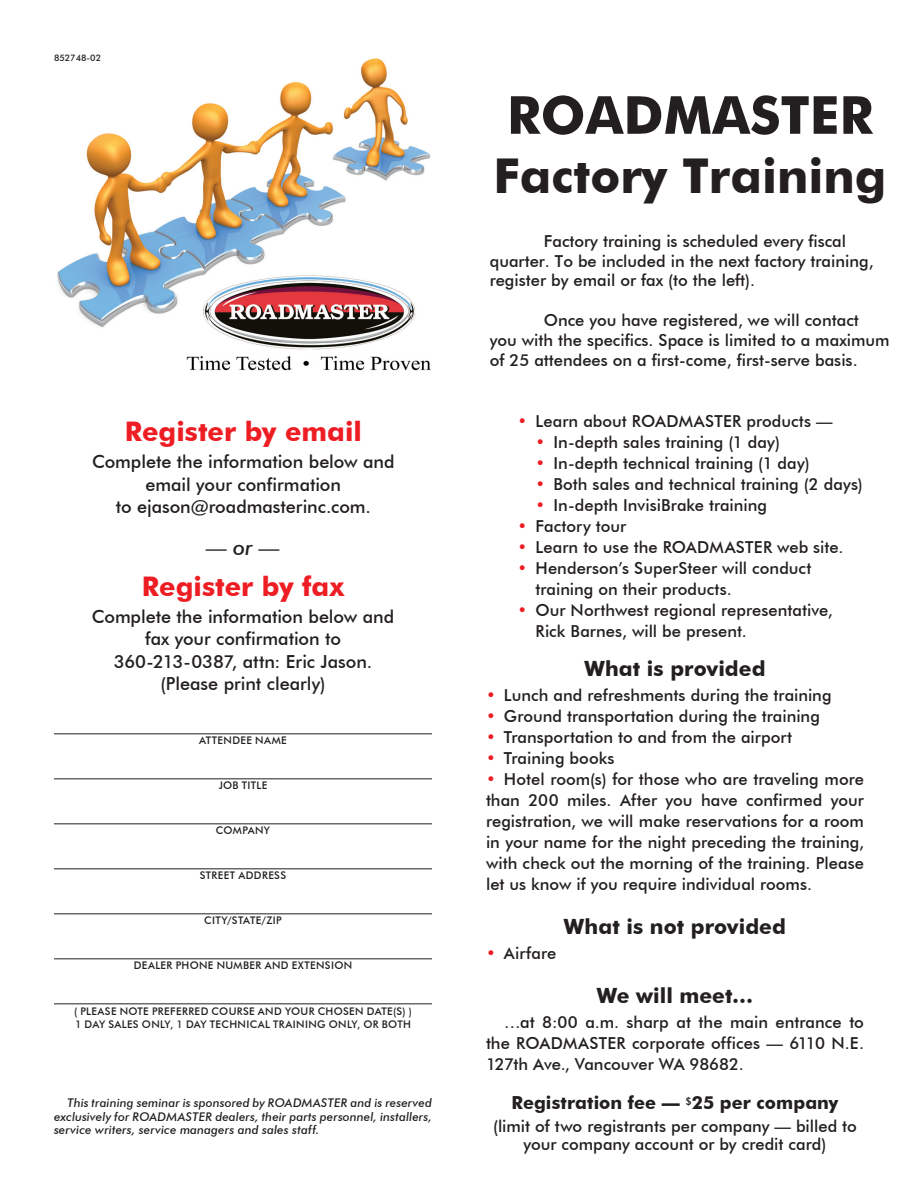
<style>
.page{position:relative;width:918px;height:1188px;background:#fff}
.page>*{position:absolute;margin:0;border:0;box-sizing:border-box;transform-origin:0 0}
.t1{font:700 52.5px "Futura BT";color:#231f20}
.t2{font:700 48px "Futura BT";color:#231f20}
.t3{font:700 27px "Futura BT";color:#ee1d23}
.t4{font:700 21px "Futura BT";letter-spacing:.005em;color:#231f20}
.t5{font:italic 500 21px "Futura BT";color:#231f20}
.t6{font:500 18px "Futura BT";letter-spacing:-.005em;color:#231f20}
.t7{font:700 18px "Futura BT";letter-spacing:.005em;color:#231f20}
.t8{font:500 16.5px/21px "Futura BT";color:#231f20;text-align:justify}
.t9{font:italic 500 12px/13.5px "Futura BT";letter-spacing:.01em;color:#231f20;text-align:justify}
.t10{font:500 10.5px "Futura BT";letter-spacing:.035em;color:#231f20}
.t11{font:500 9px "Futura BT";color:#231f20}
.s1{color:#ee1d23}
</style>
<div class="page">
<img style="left:57px;top:58px;width:374px;height:313px">
<hr style="left:54px;top:734px;width:378px;height:1px;background:#231f20">
<hr style="left:54px;top:779px;width:378px;height:1px;background:#231f20">
<hr style="left:54px;top:824px;width:378px;height:1px;background:#231f20">
<hr style="left:54px;top:869px;width:378px;height:1px;background:#231f20">
<hr style="left:54px;top:914px;width:378px;height:1px;background:#231f20">
<hr style="left:54px;top:959px;width:378px;height:1px;background:#231f20">
<hr style="left:54px;top:1004px;width:378px;height:1px;background:#231f20">
<p class="t11" style="left:54px;top:52px;width:49px">852748-02</p>
<p class="t3" style="left:125px;top:415px;width:239px">Register by email</p>
<p class="t6" style="left:92px;top:451px;width:304px">Complete the information below and</p>
<p class="t6" style="left:146px;top:473px;width:197px">email your confirmation</p>
<p class="t6" style="left:116px;top:496px;width:257px">to ejason@roadmasterinc.com.</p>
<p class="t5" style="left:206px;top:535px;width:75px">— or —</p>
<p class="t3" style="left:142px;top:570px;width:204px">Register by fax</p>
<p class="t6" style="left:92px;top:605px;width:304px">Complete the information below and</p>
<p class="t6" style="left:145px;top:628px;width:197px">fax your confirmation to</p>
<p class="t6" style="left:114px;top:650px;width:260px">360-213-0387, attn: Eric Jason.</p>
<p class="t6" style="left:160px;top:673px;width:167px">(Please print clearly)</p>
<p class="t10" style="left:199px;top:734px;width:89px">ATTENDEE NAME</p>
<p class="t10" style="left:219px;top:779px;width:50px">JOB TITLE</p>
<p class="t10" style="left:216px;top:824px;width:56px">COMPANY</p>
<p class="t10" style="left:200px;top:869px;width:88px">STREET ADDRESS</p>
<p class="t10" style="left:204px;top:914px;width:79px">CITY/STATE/ZIP</p>
<p class="t10" style="left:134px;top:959px;width:220px">DEALER PHONE NUMBER AND EXTENSION</p>
<p class="t10" style="left:74px;top:1005px;width:339px">( PLEASE NOTE PREFERRED COURSE AND YOUR CHOSEN DATE(S) )</p>
<p class="t10" style="left:75px;top:1018px;width:337px">1 DAY SALES ONLY, 1 DAY TECHNICAL TRAINING ONLY, OR BOTH</p>
<p class="t9" style="left:54px;top:1096px;width:379px;text-indent:14px">This training seminar is sponsored by ROADMASTER and is reserved exclusively for ROADMASTER dealers, their parts personnel, installers, service writers, service managers and sales staff.</p>
<h1 class="t1" style="left:507px;top:83px;width:368px">ROADMASTER</h1>
<h2 class="t2" style="left:494px;top:147px;width:394px">Factory Training</h2>
<p class="t8" style="left:490px;top:231px;width:386px;line-height:19.8px;text-align:left;text-indent:54px">Factory training is scheduled every fiscal quarter. To be included in the next factory training, register by email or fax (to the left).</p>
<p class="t8" style="left:490px;top:310px;width:401px;line-height:19.8px;text-align:left;text-indent:54px">Once you have registered, we will contact you with the specifics. Space is limited to a maximum of 25 attendees on a first-come, first-serve basis.</p>
<p class="t8" style="left:517px;top:410px;width:317px"><span class="s1">•</span> Learn about ROADMASTER products —</p>
<p class="t8" style="left:536px;top:431px;width:246px"><span class="s1">•</span> In-depth sales training (1 day)</p>
<p class="t8" style="left:536px;top:452px;width:276px"><span class="s1">•</span> In-depth technical training (1 day)</p>
<p class="t8" style="left:536px;top:473px;width:329px"><span class="s1">•</span> Both sales and technical training (2 days)</p>
<p class="t8" style="left:536px;top:494px;width:233px"><span class="s1">•</span> In-depth InvisiBrake training</p>
<p class="t8" style="left:517px;top:515px;width:110px"><span class="s1">•</span> Factory tour</p>
<p class="t8" style="left:517px;top:536px;width:327px"><span class="s1">•</span> Learn to use the ROADMASTER web site.</p>
<p class="t8" style="left:518px;top:557px;width:295px"><span class="s1">•</span> Henderson’s SuperSteer will conduct</p>
<p class="t8" style="left:536px;top:578px;width:198px">training on their products.</p>
<p class="t8" style="left:518px;top:599px;width:317px"><span class="s1">•</span> Our Northwest regional representative,</p>
<p class="t8" style="left:536px;top:620px;width:213px">Rick Barnes, will be present.</p>
<p class="t4" style="left:584px;top:656px;width:183px">What is provided</p>
<p class="t8" style="left:486px;top:685px;width:347px"><span class="s1">•</span> Lunch and refreshments during the training</p>
<p class="t8" style="left:486px;top:706px;width:335px"><span class="s1">•</span> Ground transportation during the training</p>
<p class="t8" style="left:486px;top:727px;width:308px"><span class="s1">•</span> Transportation to and from the airport</p>
<p class="t8" style="left:486px;top:748px;width:130px"><span class="s1">•</span> Training books</p>
<p class="t8" style="left:486px;top:769px;width:380px"><span class="s1">•</span> Hotel room(s) for those who are traveling more than 200 miles. After you have confirmed your registration, we will make reservations for a room in your name for the night preceding the training, with check out the morning of the training. Please let us know if you require individual rooms.</p>
<p class="t4" style="left:564px;top:914px;width:224px">What is not provided</p>
<p class="t8" style="left:486px;top:943px;width:72px"><span class="s1">•</span> Airfare</p>
<p class="t4" style="left:597px;top:983px;width:158px">We will meet…</p>
<p class="t8" style="left:486px;top:1012px;width:380px;text-indent:18px">…at 8:00 a.m. sharp at the main entrance to the ROADMASTER corporate offices — 6110 N.E.<br>127th Ave., Vancouver WA 98682.</p>
<p class="t7" style="left:511px;top:1092px;width:329px">Registration fee — <sup>$</sup>25 per company</p>
<p class="t8" style="left:493px;top:1117px;width:365px;line-height:18px;text-align:center">(limit of two registrants per company — billed to your company account or by credit card)</p>
</div>
